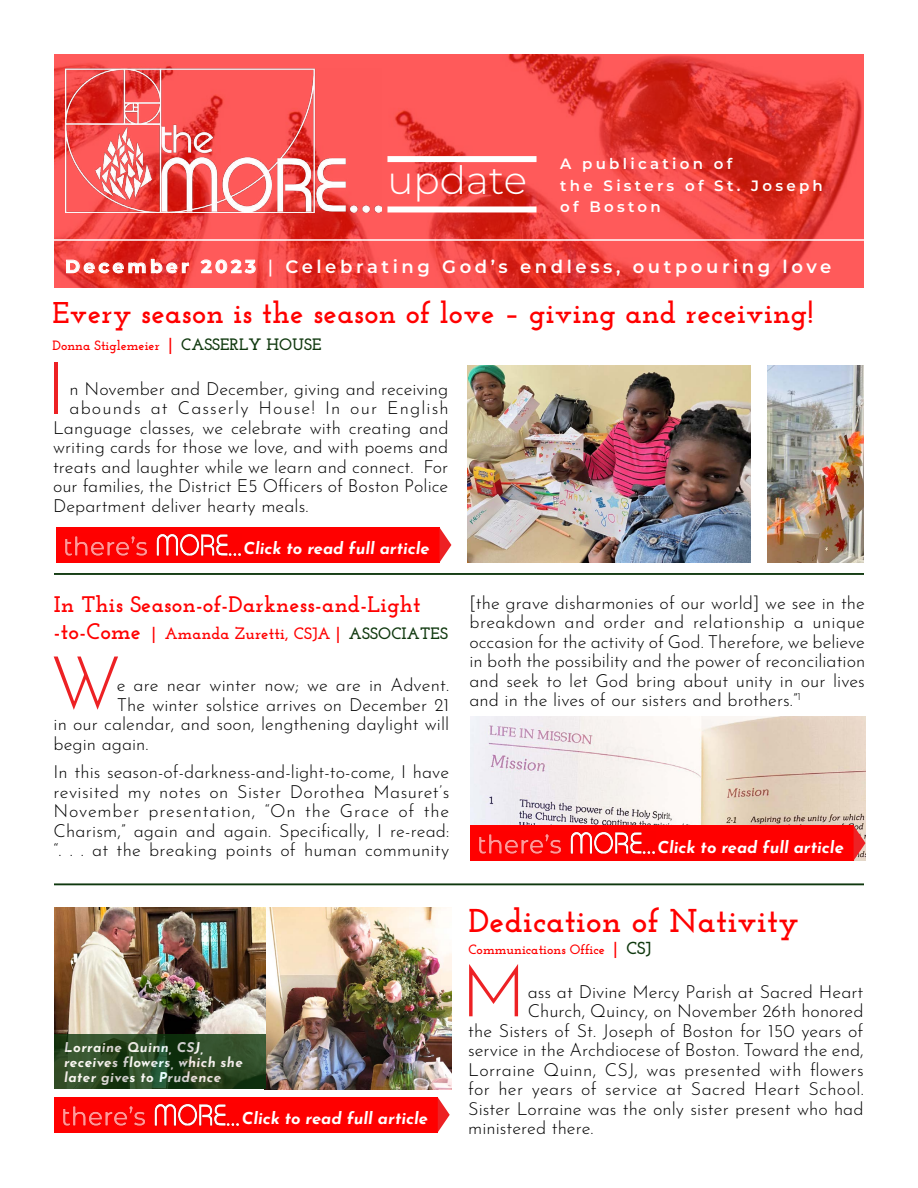
<style>
.page{position:relative;width:918px;height:1188px;background:#fff}
.page>*{position:absolute;margin:0;border:0;box-sizing:border-box;transform-origin:0 0}
.t1{font:100 72px "Josefin Sans";color:#ed2124}
.t2{font:300 39px "Montserrat";color:#fff}
.t3{font:700 33px "Josefin Slab";letter-spacing:.01em;color:#f00}
.t4{font:700 30px "Josefin Slab";letter-spacing:.01em;color:#f00}
.t5{font:700 22.5px "Josefin Slab";letter-spacing:.01em;color:#f00}
.t6{font:100 18px/19.5px "Josefin Sans";letter-spacing:.005em;color:#000;text-align:justify}
.t7{font:600 18px "Montserrat";letter-spacing:.2em;color:#fff}
.t8{font:100 18px "Josefin Sans";letter-spacing:.06em;color:#000}
.t9{font:italic 100 16.5px "Josefin Sans";color:#fff}
.t10{font:700 16.5px "Josefin Slab";letter-spacing:.01em;color:#f00}
.t11{font:600 15px/21.8px "Montserrat";letter-spacing:.22em;color:#fff}
.t12{font:italic 100 13.5px/15px "Josefin Sans";letter-spacing:.03em;color:#fff}
.t13{font:700 13.5px "Josefin Slab";color:#f00}
.s1{font-weight:700}
.s2{font-weight:500}
.s3{font-size:17.4px}
.s4{font-size:16.5px;color:#0f380e}
.s5{font-size:22.5px}
.s6{color:#0f380e}
.s7{font-size:17.4px;color:#0f380e}
</style>
<div class="page">
<svg style="left:54px;top:54px;width:810px;height:233px;background:#ef4542"></svg>
<img style="left:65px;top:68px;width:317px;height:145px">
<div style="left:387px;top:156px;width:150px;height:6px;background:#fff"></div>
<div style="left:387px;top:206px;width:150px;height:6px;background:#fff"></div>
<hr style="left:46px;top:239px;width:872px;height:2px;background:#fff">
<hr style="left:54px;top:883px;width:810px;height:2px;background:#0f380e">
<hr style="left:54px;top:573px;width:810px;height:2px;background:#0f380e">
<img style="left:55px;top:907px;width:396px;height:182px">
<img style="left:470px;top:716px;width:396px;height:110px">
<svg style="left:55px;top:1034px;width:211px;height:55px;background:#294723"></svg>
<div style="left:55px;top:1097px;width:383px;height:35px;background:#f00"></div>
<svg style="left:438px;top:1098px;width:12px;height:34px"></svg>
<img style="left:63px;top:1103px;width:177px;height:23px">
<div style="left:470px;top:826px;width:384px;height:35px;background:#f00"></div>
<svg style="left:854px;top:826px;width:12px;height:35px"></svg>
<img style="left:479px;top:832px;width:177px;height:23px">
<div style="left:56px;top:527px;width:384px;height:35px;background:#f00"></div>
<img style="left:65px;top:533px;width:176px;height:23px">
<svg style="left:440px;top:528px;width:11px;height:34px"></svg>
<img style="left:467px;top:366px;width:284px;height:196px">
<img style="left:768px;top:366px;width:96px;height:196px">
<h2 class="t2" style="left:387px;top:154px;width:141px">update</h2>
<p class="t11" style="left:560px;top:152px;width:264px">A publication of<br>the Sisters of St. Joseph of Boston</p>
<p class="t7" style="left:65px;top:254px;width:768px"><span class="s1">December 2023</span> <span class="s2">|</span> Celebrating God’s endless, outpouring love</p>
<h3 class="t4" style="left:53px;top:295px;width:763px">Every season is the season of love – giving and receiving!</h3>
<p class="t13" style="left:53px;top:338px;width:270px">Donna Stiglemeier <span class="s3">|</span> <span class="s4">CASSERLY HOUSE</span></p>
<h1 class="t1" style="left:46px;top:334px;width:21px">I</h1>
<p class="t6" style="left:70px;top:377px;width:380px">n November and December, giving and receiving</p>
<p class="t8" style="left:70px;top:395px;width:381px">abounds at Casserly House! In our English</p>
<p class="t6" style="left:53px;top:416px;width:397px">Language classes, we celebrate with creating and</p>
<p class="t6" style="left:53px;top:436px;width:397px">writing cards for those we love, and with poems and</p>
<p class="t6" style="left:53px;top:455px;width:397px">treats and laughter while we learn and connect. For</p>
<p class="t6" style="left:53px;top:475px;width:397px">our families, the District E5 Officers of Boston Police</p>
<p class="t6" style="left:53px;top:494px;width:257px">Department deliver hearty meals.</p>
<p class="t9" style="left:244px;top:534px;width:188px">Click to read full article</p>
<p class="t5" style="left:54px;top:591px;width:368px">In This Season-of-Darkness-and-Light</p>
<p class="t10" style="left:54px;top:624px;width:396px"><span class="s5">-to-Come</span> <span class="s3">|</span> Amanda Zuretti, CSJA <span class="s3">|</span> <span class="s6">ASSOCIATES</span></p>
<h1 class="t1" style="left:50px;top:629px;width:73px">W</h1>
<p class="t6" style="left:117px;top:674px;width:334px">e are near winter now; we are in Advent.</p>
<p class="t6" style="left:117px;top:693px;width:334px">The winter solstice arrives on December 21</p>
<p class="t6" style="left:54px;top:713px;width:397px">in our calendar, and soon, lengthening daylight will</p>
<p class="t6" style="left:54px;top:732px;width:96px">begin again.</p>
<p class="t6" style="left:54px;top:761px;width:397px">In this season-of-darkness-and-light-to-come, I have revisited my notes on Sister Dorothea Masuret’s November presentation, “On the Grace of the Charism,” again and again. Specifically, I re-read: “. . . at the breaking points of human community</p>
<p class="t12" style="left:64px;top:1038px;width:180px">Lorraine Quinn, CSJ, receives flowers, which she later gives to Prudence</p>
<p class="t9" style="left:242px;top:1104px;width:188px">Click to read full article</p>
<p class="t6" style="left:469px;top:591px;width:397px">[the grave disharmonies of our world] we see in the breakdown and order and relationship a unique occasion for the activity of God. Therefore, we believe in both the possibility and the power of reconciliation and seek to let God bring about unity in our lives and in the lives of our sisters and brothers.”<sup>1</sup></p>
<p class="t9" style="left:658px;top:833px;width:188px">Click to read full article</p>
<h3 class="t3" style="left:468px;top:901px;width:332px">Dedication of Nativity</h3>
<p class="t13" style="left:468px;top:942px;width:184px">Communications Office <span class="s3">|</span> <span class="s7">CSJ</span></p>
<h1 class="t1" style="left:461px;top:937px;width:67px">M</h1>
<p class="t6" style="left:528px;top:980px;width:337px">ass at Divine Mercy Parish at Sacred Heart</p>
<p class="t6" style="left:528px;top:1000px;width:337px">Church, Quincy, on November 26th honored</p>
<p class="t6" style="left:468px;top:1019px;width:397px">the Sisters of St. Joseph of Boston for 150 years of</p>
<p class="t6" style="left:468px;top:1039px;width:397px">service in the Archdiocese of Boston. Toward the end,</p>
<p class="t6" style="left:468px;top:1058px;width:397px">Lorraine Quinn, CSJ, was presented with flowers</p>
<p class="t6" style="left:468px;top:1078px;width:397px">for her years of service at Sacred Heart School.</p>
<p class="t6" style="left:468px;top:1097px;width:397px">Sister Lorraine was the only sister present who had</p>
<p class="t6" style="left:468px;top:1117px;width:127px">ministered there.</p>
</div>
